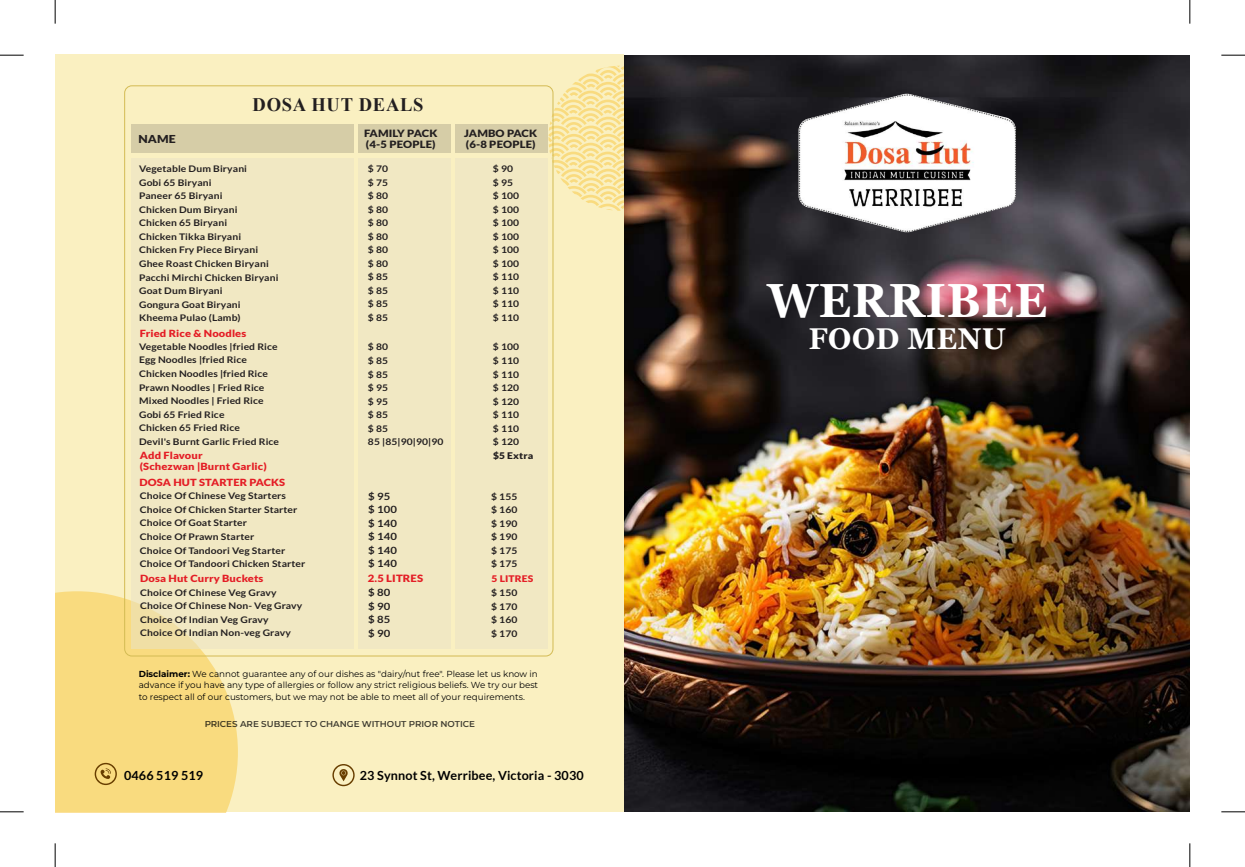
<style>
.page{position:relative;width:1245px;height:867px;background:#fff}
.page>*{position:absolute;margin:0;border:0;box-sizing:border-box;transform-origin:0 0}
.t1{font:700 47.86px "Georgia";letter-spacing:.02em;color:#fff;scale:.94 1}
.t2{font:700 30.01px "Georgia";letter-spacing:.02em;color:#fff;scale:.94 1}
.t3{font:700 19.07px "Times New Roman";letter-spacing:.04em;color:#231f20}
.t4{font:700 12.6px "Lato";letter-spacing:.01em;color:#000}
.t5{font:900 10.94px "Lato";color:#231f20;scale:1.13 1}
.t6{font:900 9.97px/10.4px "Lato";letter-spacing:.01em;color:#231f20;scale:1.13 1}
.t7{font:700 9.97px/13.5px "Lato";letter-spacing:.01em;color:#231f20;scale:1.13 1}
.t8{font:900 9.97px "Lato";letter-spacing:.01em;color:#e41e26;scale:1.13 1}
.t9{font:900 9.8px/11px "Lato";letter-spacing:.01em;color:#e41e26;scale:1.13 1}
.t10{font:700 9.1px/13.5px "Lato";letter-spacing:.01em;color:#231f20;scale:1.13 1}
.t11{font:900 9.1px "Lato";letter-spacing:.01em;color:#231f20;scale:1.13 1}
.t12{font:900 9.1px "Lato";letter-spacing:.01em;color:#e41e26;scale:1.13 1}
.t13{font:8.75px/11.4px "Montserrat";color:#000;text-align:justify}
.t14{font:600 8.75px "Montserrat";color:#000}
.s1{font-weight:700}
</style>
<div class="page">
<img style="left:623px;top:55px;width:566px;height:756px">
<div style="left:55px;top:55px;width:568px;height:756px;background:#faf0c1"></div>
<svg style="left:548px;top:66px;width:75px;height:145px"></svg>
<img style="left:798px;top:94px;width:217px;height:138px">
<div style="left:55px;top:591px;width:183px;height:221px;background:#f9db7f"></div>
<svg style="left:332px;top:764px;width:22px;height:22px"></svg>
<div style="left:454px;top:159px;width:93px;height:490px;background:#f1e8c3"></div>
<div style="left:358px;top:159px;width:93px;height:490px;background:#f1e8c3"></div>
<div style="left:131px;top:159px;width:222px;height:490px;background:#f1e8c3"></div>
<div style="left:454px;top:124px;width:93px;height:29px;background:#d6cda7"></div>
<div style="left:358px;top:124px;width:93px;height:29px;background:#d6cda7"></div>
<div style="left:131px;top:124px;width:222px;height:29px;background:#d6cda7"></div>
<svg style="left:0;top:55px;width:24px;height:1px"></svg>
<svg style="left:1221px;top:55px;width:23px;height:1px"></svg>
<svg style="left:0;top:811px;width:24px;height:1px"></svg>
<svg style="left:1221px;top:811px;width:23px;height:1px"></svg>
<svg style="left:55px;top:0;width:1px;height:24px"></svg>
<svg style="left:55px;top:843px;width:1px;height:23px"></svg>
<svg style="left:1189px;top:0;width:1px;height:24px"></svg>
<svg style="left:1189px;top:843px;width:1px;height:23px"></svg>
<h3 class="t3" style="left:252px;top:91px;width:172px">DOSA HUT DEALS</h3>
<p class="t5" style="left:138px;top:132px;width:35px">NAME</p>
<p class="t6" style="left:364px;top:128px;width:66px">FAMILY PACK (4-5 PEOPLE)</p>
<p class="t6" style="left:464px;top:128px;width:66px">JAMBO PACK (6-8 PEOPLE)</p>
<p class="t10" style="left:139px;top:162px;width:125px">Vegetable Dum Biryani<br>Gobi 65 Biryani<br>Paneer 65 Biryani<br>Chicken Dum Biryani<br>Chicken 65 Biryani<br>Chicken Tikka Biryani<br>Chicken Fry Piece Biryani<br>Ghee Roast Chicken Biryani<br>Pacchi Mirchi Chicken Biryani<br>Goat Dum Biryani<br>Gongura Goat Biryani<br>Kheema Pulao (Lamb)</p>
<p class="t9" style="left:140px;top:327px;width:96px">Fried Rice &amp; Noodles</p>
<p class="t10" style="left:139px;top:339px;width:125px">Vegetable Noodles |fried Rice<br>Egg Noodles |fried Rice<br>Chicken Noodles |fried Rice<br>Prawn Noodles | Fried Rice<br>Mixed Noodles | Fried Rice<br>Gobi 65 Fried Rice<br>Chicken 65 Fried Rice<br>Devil's Burnt Garlic Fried Rice</p>
<p class="t9" style="left:140px;top:450px;width:114px">Add Flavour<br>(Schezwan |Burnt Garlic)</p>
<p class="t9" style="left:139px;top:476px;width:130px">DOSA HUT STARTER PACKS</p>
<p class="t10" style="left:140px;top:489px;width:148px">Choice Of Chinese Veg Starters<br>Choice Of Chicken Starter Starter<br>Choice Of Goat Starter<br>Choice Of Prawn Starter<br>Choice Of Tandoori Veg Starter<br>Choice Of Tandoori Chicken Starter</p>
<p class="t9" style="left:140px;top:572px;width:110px">Dosa Hut Curry Buckets</p>
<p class="t10" style="left:140px;top:585px;width:145px">Choice Of Chinese Veg Gravy<br>Choice Of Chinese Non- Veg Gravy<br>Choice Of Indian Veg Gravy<br>Choice Of Indian Non-veg Gravy</p>
<p class="t10" style="left:368px;top:162px;width:19px;text-align:justify">$ 70 $ 75 $ 80 $ 80 $ 80 $ 80 $ 80 $ 80 $ 85 $ 85 $ 85 $ 85</p>
<p class="t10" style="left:493px;top:162px;width:25px">$ 90 $ 95 $ 100 $ 100 $ 100 $ 100 $ 100 $ 100 $ 110 $ 110 $ 110 $ 110</p>
<p class="t10" style="left:368px;top:340px;width:68px">$ 80<br>$ 85<br>$ 85<br>$ 95<br>$ 95<br>$ 85<br>$ 85<br>85 |85|90|90|90</p>
<p class="t11" style="left:493px;top:450px;width:37px">$5 Extra</p>
<p class="t10" style="left:493px;top:340px;width:25px;text-align:justify">$ 100 $ 110 $ 110 $ 120 $ 120 $ 110 $ 110 $ 120</p>
<p class="t7" style="left:368px;top:489px;width:27px">$ 95 $ 100 $ 140 $ 140 $ 140 $ 140</p>
<p class="t10" style="left:491px;top:489px;width:25px;text-align:justify">$ 155 $ 160 $ 190 $ 190 $ 175 $ 175</p>
<p class="t7" style="left:368px;top:585px;width:21px;text-align:justify">$ 80 $ 90 $ 85 $ 90</p>
<p class="t10" style="left:491px;top:585px;width:25px;text-align:justify">$ 150 $ 170 $ 160 $ 170</p>
<p class="t8" style="left:368px;top:572px;width:50px">2.5 LITRES</p>
<p class="t12" style="left:491px;top:573px;width:38px">5 LITRES</p>
<p class="t13" style="left:139px;top:667px;width:401px"><span class="s1">Disclaimer:</span> We cannot guarantee any of our dishes as "dairy/nut free". Please let us know in advance if you have any type of allergies or follow any strict religious beliefs. We try our best to respect all of our customers, but we may not be able to meet all of your requirements.</p>
<p class="t14" style="left:204px;top:717px;width:272px">PRICES ARE SUBJECT TO CHANGE WITHOUT PRIOR NOTICE</p>
<h3 class="t4" style="left:124px;top:767px;width:81px">0466 519 519</h3>
<h3 class="t4" style="left:360px;top:768px;width:225px">23 Synnot St, Werribee, Victoria - 3030</h3>
<h1 class="t1" style="left:767px;top:270px;width:299px">WERRIBEE</h1>
<h2 class="t2" style="left:808px;top:319px;width:211px">FOOD MENU</h2>
</div>
